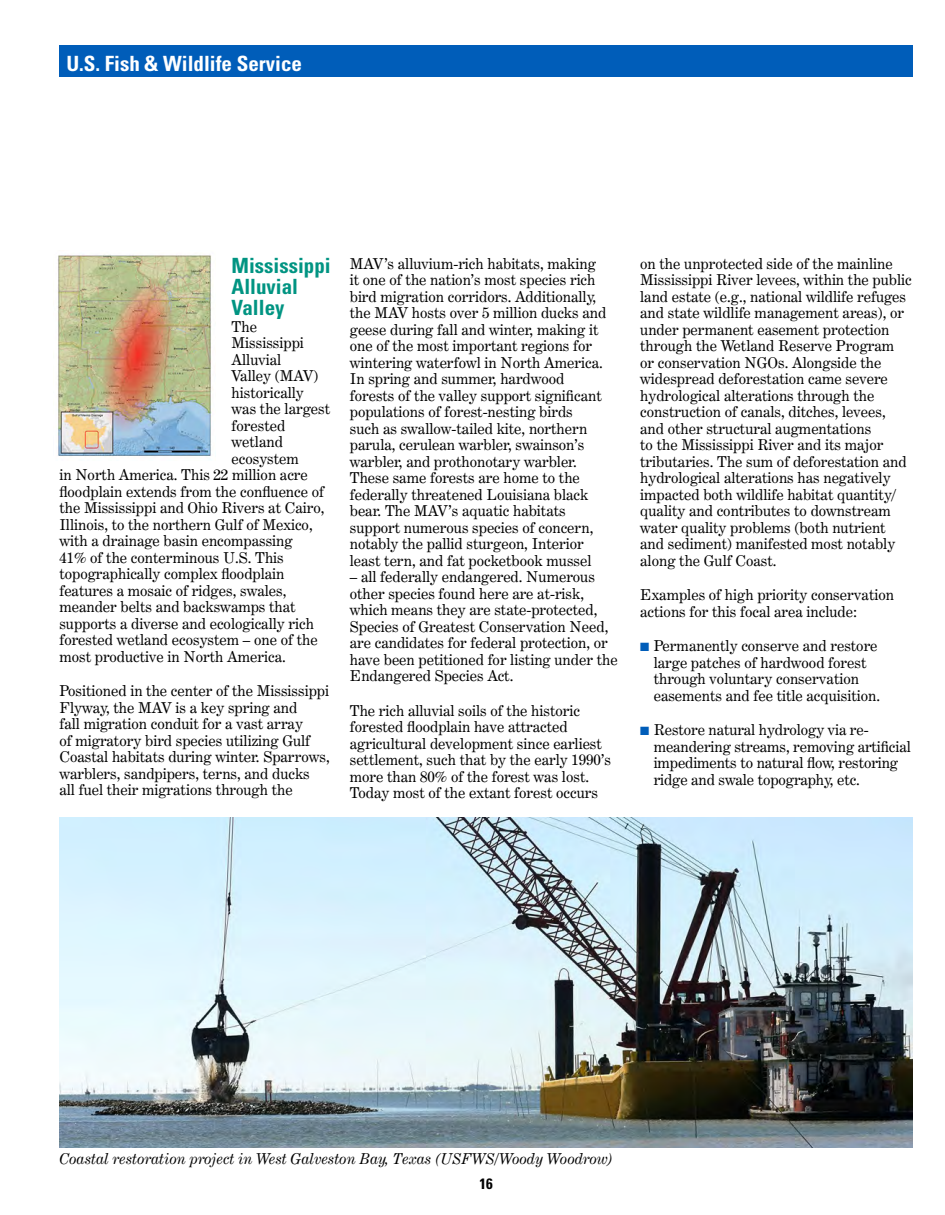
<style>
.page{position:relative;width:945px;height:1215px;background:#fff}
.page>*{position:absolute;margin:0;border:0;box-sizing:border-box;transform-origin:0 0}
.t1{font:700 condensed 21px/21px "Univers";color:#009482}
.t2{font:700 condensed 21px "Univers";color:#fff}
.t3{font:15px/16.5px "Century Expanded BT";color:#000}
.t4{font:italic 15px "Century Expanded BT";color:#000}
.t5{font:700 condensed 15px "Univers";color:#000}
.s1{color:#005db9}
</style>
<div class="page">
<div style="left:59px;top:45px;width:854px;height:32px;background:#005db9"></div>
<img style="left:59px;top:817px;width:854px;height:331px">
<img style="left:58px;top:255px;width:154px;height:202px">
<h1 class="t2" style="left:66px;top:50px;width:237px">U.S. Fish &amp; Wildlife Service</h1>
<h1 class="t1" style="left:232px;top:255px;width:101px">Mississippi<br>Alluvial<br>Valley</h1>
<p class="t3" style="left:232px;top:318px;width:27px">The</p>
<p class="t3" style="left:232px;top:334px;width:74px">Mississippi</p>
<p class="t3" style="left:232px;top:351px;width:51px">Alluvial</p>
<p class="t3" style="left:232px;top:367px;width:88px">Valley (MAV)</p>
<p class="t3" style="left:232px;top:384px;width:74px">historically</p>
<p class="t3" style="left:232px;top:400px;width:100px">was the largest</p>
<p class="t3" style="left:232px;top:417px;width:55px">forested</p>
<p class="t3" style="left:232px;top:433px;width:53px">wetland</p>
<p class="t3" style="left:232px;top:450px;width:69px">ecosystem</p>
<p class="t3" style="left:59px;top:466px;width:250px">in North America. This 22 million acre</p>
<p class="t3" style="left:59px;top:483px;width:266px">floodplain extends from the confluence of</p>
<p class="t3" style="left:59px;top:499px;width:267px">the Mississippi and Ohio Rivers at Cairo,</p>
<p class="t3" style="left:59px;top:516px;width:255px">Illinois, to the northern Gulf of Mexico,</p>
<p class="t3" style="left:59px;top:532px;width:235px">with a drainage basin encompassing</p>
<p class="t3" style="left:59px;top:549px;width:226px">41% of the conterminous U.S. This</p>
<p class="t3" style="left:59px;top:565px;width:227px">topographically complex floodplain</p>
<p class="t3" style="left:59px;top:582px;width:229px">features a mosaic of ridges, swales,</p>
<p class="t3" style="left:59px;top:598px;width:238px">meander belts and backswamps that</p>
<p class="t3" style="left:59px;top:615px;width:256px">supports a diverse and ecologically rich</p>
<p class="t3" style="left:59px;top:631px;width:260px">forested wetland ecosystem – one of the</p>
<p class="t3" style="left:59px;top:648px;width:228px">most productive in North America.</p>
<p class="t3" style="left:59px;top:682px;width:272px">Positioned in the center of the Mississippi Flyway, the MAV is a key spring and<br>fall migration conduit for a vast array<br>of migratory bird species utilizing Gulf Coastal habitats during winter. Sparrows, warblers, sandpipers, terns, and ducks<br>all fuel their migrations through the</p>
<p class="t3" style="left:350px;top:255px;width:258px">MAV’s alluvium-rich habitats, making it one of the nation’s most species rich bird migration corridors. Additionally, the MAV hosts over 5 million ducks and geese during fall and winter, making it one of the most important regions for wintering waterfowl in North America.<br>In spring and summer, hardwood forests of the valley support significant populations of forest-nesting birds<br>such as swallow-tailed kite, northern parula, cerulean warbler, swainson’s warbler, and prothonotary warbler.<br>These same forests are home to the federally threatened Louisiana black bear. The MAV’s aquatic habitats support numerous species of concern, notably the pallid sturgeon, Interior least tern, and fat pocketbook mussel</p>
<p class="t3" style="left:350px;top:568px;width:269px">– all federally endangered. Numerous other species found here are at-risk, which means they are state-protected, Species of Greatest Conservation Need, are candidates for federal protection, or have been petitioned for listing under the Endangered Species Act.</p>
<p class="t3" style="left:350px;top:702px;width:263px">The rich alluvial soils of the historic forested floodplain have attracted agricultural development since earliest settlement, such that by the early 1990’s more than 80% of the forest was lost.<br>Today most of the extant forest occurs</p>
<p class="t3" style="left:640px;top:255px;width:273px">on the unprotected side of the mainline Mississippi River levees, within the public land estate (e.g., national wildlife refuges and state wildlife management areas), or under permanent easement protection through the Wetland Reserve Program or conservation NGOs. Alongside the widespread deforestation came severe hydrological alterations through the construction of canals, ditches, levees, and other structural augmentations<br>to the Mississippi River and its major tributaries. The sum of deforestation and hydrological alterations has negatively impacted both wildlife habitat quantity/ quality and contributes to downstream water quality problems (both nutrient and sediment) manifested most notably along the Gulf Coast.</p>
<p class="t3" style="left:640px;top:586px;width:255px">Examples of high priority conservation actions for this focal area include:</p>
<p class="t3" style="left:654px;top:637px;width:228px;text-indent:-13px"><span class="s1">■</span> Permanently conserve and restore large patches of hardwood forest through voluntary conservation easements and fee title acquisition.</p>
<p class="t3" style="left:654px;top:721px;width:259px;text-indent:-13px"><span class="s1">■</span> Restore natural hydrology via re&shy;meandering streams, removing artificial impediments to natural flow, restoring ridge and swale topography, etc.</p>
<p class="t4" style="left:59px;top:1150px;width:555px">Coastal restoration project in West Galveston Bay, Texas (USFWS/Woody Woodrow)</p>
<p class="t5" style="left:480px;top:1174px;width:15px">16</p>
</div>
